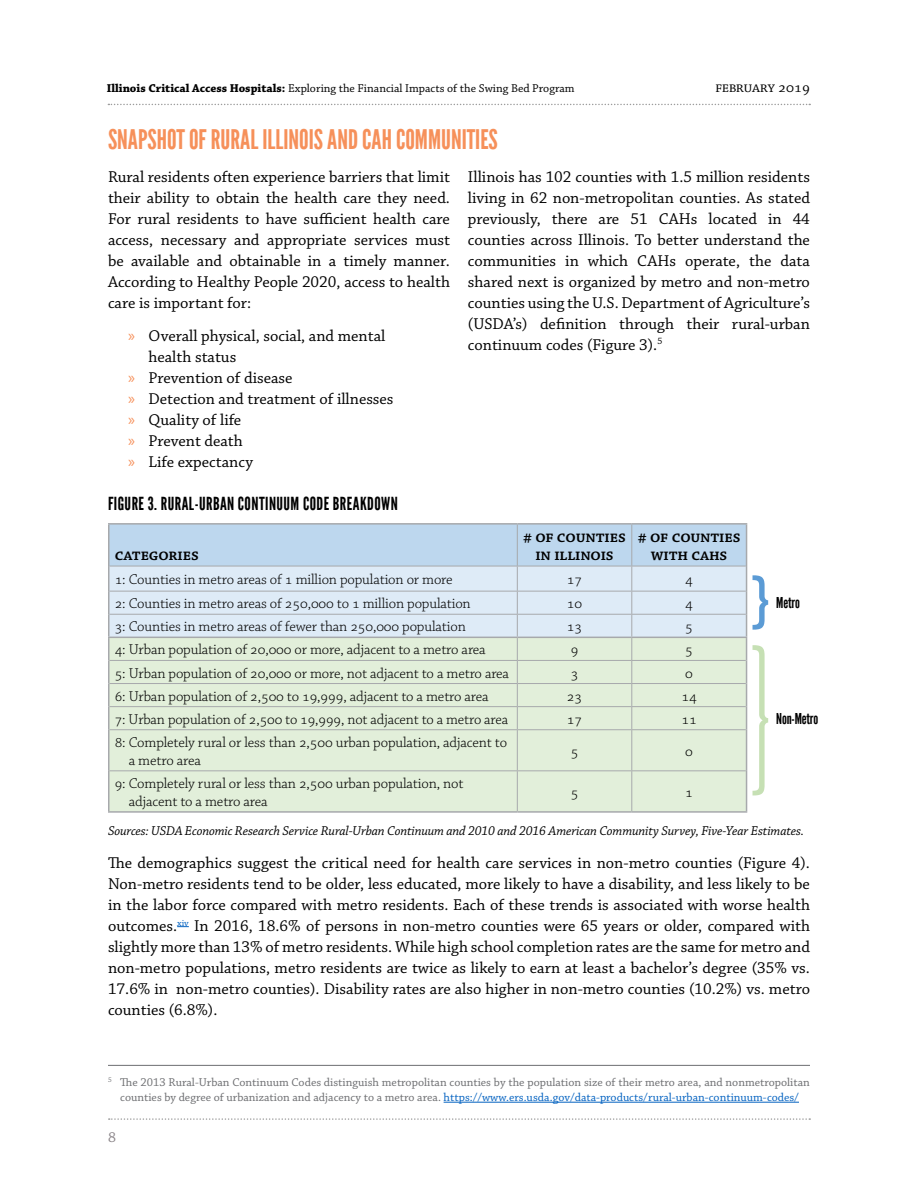
<style>
.page{position:relative;width:918px;height:1188px;background:#fff}
.page>*{position:absolute;margin:0;border:0;box-sizing:border-box;transform-origin:0 0}
.t1{font:27px "League Gothic Extended";color:#f6905a}
.t2{font:18px "League Gothic Extended";letter-spacing:.025em;color:#000}
.t3{font:16.5px/21px "Chaparral Pro";color:#000;text-align:justify}
.t4{font:600 16.5px/18px "Chaparral Pro";letter-spacing:-.01em;color:#000;text-align:center}
.t5{font:16.5px "Chaparral Pro Disp";color:#000}
.t6{font:300 15px/18px "Chaparral Pro";letter-spacing:-.01em;color:#000}
.t7{font:15px "League Gothic Extended";letter-spacing:-.01em;color:#000}
.t8{font:15px "Chaparral Pro";color:#898387}
.t9{font:italic 13.5px "Chaparral Pro";letter-spacing:-.01em;color:#000}
.t10{font:12px/15px "Chaparral Pro";color:#6d6e71;text-align:center}
.t11{font:12px "Chaparral Pro";color:#000}
.s1{font-weight:700}
.s2{font-family:"Myriad Pro";color:#f6905a}
.s3{color:#0563c1}
</style>
<div class="page">
<svg style="left:109px;top:1118px;width:701px;height:2px"></svg>
<svg style="left:108px;top:104px;width:702px;height:1px"></svg>
<hr style="left:108px;top:1065px;width:702px;height:1px;background:#6d6e71">
<hr style="left:444px;top:1102px;width:355px;height:1px;background:#0563c1">
<svg style="left:177px;top:926px;width:12px;height:1px"></svg>
<div style="left:110px;top:730px;width:636px;height:81px;background:#e2efda"></div>
<hr style="left:108px;top:523px;width:409px;height:2px;background:#a7a9ac">
<hr style="left:108px;top:525px;width:2px;height:41px;background:#a7a9ac">
<hr style="left:517px;top:523px;width:115px;height:2px;background:#a7a9ac">
<hr style="left:632px;top:523px;width:115px;height:2px;background:#a7a9ac">
<hr style="left:108px;top:566px;width:2px;height:25px;background:#a7a9ac">
<hr style="left:108px;top:591px;width:2px;height:23px;background:#a7a9ac">
<hr style="left:108px;top:614px;width:2px;height:23px;background:#a7a9ac">
<hr style="left:108px;top:638px;width:2px;height:22px;background:#a7a9ac">
<hr style="left:108px;top:660px;width:2px;height:24px;background:#a7a9ac">
<hr style="left:108px;top:684px;width:2px;height:23px;background:#a7a9ac">
<hr style="left:108px;top:707px;width:2px;height:23px;background:#a7a9ac">
<hr style="left:108px;top:730px;width:2px;height:41px;background:#a7a9ac">
<hr style="left:746px;top:730px;width:1px;height:41px;background:#a7a9ac">
<hr style="left:108px;top:771px;width:2px;height:40px;background:#a7a9ac">
<hr style="left:746px;top:771px;width:1px;height:40px;background:#a7a9ac">
<hr style="left:108px;top:811px;width:409px;height:2px;background:#a7a9ac">
<hr style="left:517px;top:811px;width:115px;height:2px;background:#a7a9ac">
<hr style="left:632px;top:811px;width:115px;height:2px;background:#a7a9ac">
<svg style="left:109px;top:524px;width:638px;height:206px;background:#d6e5e5"></svg>
<hr style="left:110px;top:729px;width:407px;height:1px;background:#a7a9ac">
<hr style="left:517px;top:729px;width:115px;height:1px;background:#a7a9ac">
<hr style="left:517px;top:730px;width:1px;height:40px;background:#a7a9ac">
<hr style="left:632px;top:729px;width:114px;height:1px;background:#a7a9ac">
<hr style="left:631px;top:730px;width:1px;height:40px;background:#a7a9ac">
<hr style="left:110px;top:770px;width:407px;height:1px;background:#a7a9ac">
<hr style="left:517px;top:770px;width:115px;height:1px;background:#a7a9ac">
<hr style="left:517px;top:771px;width:1px;height:40px;background:#a7a9ac">
<hr style="left:632px;top:770px;width:114px;height:1px;background:#a7a9ac">
<hr style="left:631px;top:771px;width:1px;height:40px;background:#a7a9ac">
<hr style="left:108px;top:637px;width:409px;height:1px;background:#a7a9ac">
<hr style="left:517px;top:637px;width:115px;height:1px;background:#a7a9ac">
<hr style="left:632px;top:637px;width:115px;height:1px;background:#a7a9ac">
<svg style="left:753px;top:575px;width:15px;height:55px"></svg>
<svg style="left:753px;top:645px;width:15px;height:151px"></svg>
<p class="t11" style="left:107px;top:81px;width:469px"><span class="s1">Illinois Critical Access Hospitals:</span> Exploring the Financial Impacts of the Swing Bed Program</p>
<p class="t5" style="left:715px;top:78px;width:96px">FEBRUARY 2019</p>
<h1 class="t1" style="left:108px;top:123px;width:391px">SNAPSHOT OF RURAL ILLINOIS AND CAH COMMUNITIES</h1>
<p class="t3" style="left:108px;top:167px;width:344px">Rural residents often experience barriers that limit their ability to obtain the health care they need.<br>For rural residents to have sufficient health care access, necessary and appropriate services must be available and obtainable in a timely manner.<br>According to Healthy People 2020, access to health care is important for:</p>
<p class="t3" style="left:128px;top:326px;width:259px"><span class="s2">»</span> Overall physical, social, and mental</p>
<p class="t3" style="left:148px;top:347px;width:89px">health status</p>
<p class="t3" style="left:128px;top:368px;width:166px"><span class="s2">»</span> Prevention of disease</p>
<p class="t3" style="left:128px;top:389px;width:267px"><span class="s2">»</span> Detection and treatment of illnesses</p>
<p class="t3" style="left:128px;top:410px;width:115px"><span class="s2">»</span> Quality of life</p>
<p class="t3" style="left:128px;top:431px;width:116px"><span class="s2">»</span> Prevent death</p>
<p class="t3" style="left:128px;top:452px;width:126px"><span class="s2">»</span> Life expectancy</p>
<p class="t2" style="left:108px;top:493px;width:291px">FIGURE 3. RURAL-URBAN CONTINUUM CODE BREAKDOWN</p>
<p class="t4" style="left:115px;top:546px;width:86px">Categories</p>
<p class="t3" style="left:468px;top:167px;width:344px">Illinois has 102 counties with 1.5 million residents living in 62 non-metropolitan counties. As stated previously, there are 51 CAHs located in 44 counties across Illinois. To better understand the communities in which CAHs operate, the data shared next is organized by metro and non-metro counties using the U.S. Department of Agriculture’s (USDA’s) definition through their rural-urban continuum codes (Figure 3).<sup>5</sup></p>
<p class="t4" style="left:523px;top:528px;width:104px"># of Counties in Illinois</p>
<p class="t4" style="left:638px;top:528px;width:104px"># of Counties with CAHs</p>
<p class="t6" style="left:115px;top:571px;width:339px">1: Counties in metro areas of 1 million population or more</p>
<p class="t6" style="left:567px;top:571px;width:17px">17</p>
<p class="t6" style="left:685px;top:571px;width:9px">4</p>
<p class="t6" style="left:115px;top:595px;width:358px">2: Counties in metro areas of 250,000 to 1 million population</p>
<p class="t6" style="left:567px;top:595px;width:17px">10</p>
<p class="t6" style="left:685px;top:595px;width:9px">4</p>
<p class="t7" style="left:776px;top:594px;width:25px">Metro</p>
<p class="t6" style="left:115px;top:618px;width:353px">3: Counties in metro areas of fewer than 250,000 population</p>
<p class="t6" style="left:567px;top:618px;width:17px">13</p>
<p class="t6" style="left:685px;top:618px;width:9px">5</p>
<p class="t6" style="left:115px;top:641px;width:373px">4: Urban population of 20,000 or more, adjacent to a metro area</p>
<p class="t6" style="left:571px;top:641px;width:9px">9</p>
<p class="t6" style="left:685px;top:641px;width:9px">5</p>
<p class="t6" style="left:115px;top:664px;width:396px">5: Urban population of 20,000 or more, not adjacent to a metro area</p>
<p class="t6" style="left:571px;top:664px;width:9px">3</p>
<p class="t6" style="left:685px;top:664px;width:9px">0</p>
<p class="t6" style="left:115px;top:688px;width:376px">6: Urban population of 2,500 to 19,999, adjacent to a metro area</p>
<p class="t6" style="left:567px;top:688px;width:17px">23</p>
<p class="t6" style="left:681px;top:688px;width:17px">14</p>
<p class="t6" style="left:115px;top:711px;width:395px">7: Urban population of 2,500 to 19,999, not adjacent to a metro area</p>
<p class="t6" style="left:567px;top:711px;width:17px">17</p>
<p class="t6" style="left:682px;top:711px;width:17px">11</p>
<p class="t7" style="left:776px;top:709px;width:43px">Non-Metro</p>
<p class="t6" style="left:129px;top:734px;width:380px;text-indent:-14px">8: Completely rural or less than 2,500 urban population, adjacent to a metro area</p>
<p class="t6" style="left:571px;top:743px;width:9px">5</p>
<p class="t6" style="left:685px;top:743px;width:9px">0</p>
<p class="t6" style="left:129px;top:775px;width:336px;text-indent:-14px">9: Completely rural or less than 2,500 urban population, not adjacent to a metro area</p>
<p class="t6" style="left:571px;top:784px;width:9px">5</p>
<p class="t6" style="left:685px;top:784px;width:9px">1</p>
<p class="t9" style="left:108px;top:823px;width:698px">Sources: USDA Economic Research Service Rural-Urban Continuum and 2010 and 2016 American Community Survey, Five-Year Estimates.</p>
<p class="t3" style="left:108px;top:853px;width:704px">The demographics suggest the critical need for health care services in non-metro counties (Figure 4).<br>Non-metro residents tend to be older, less educated, more likely to have a disability, and less likely to be in the labor force compared with metro residents. Each of these trends is associated with worse health outcomes.<sup>xiv</sup> In 2016, 18.6% of persons in non-metro counties were 65 years or older, compared with slightly more than 13% of metro residents. While high school completion rates are the same for metro and non-metro populations, metro residents are twice as likely to earn at least a bachelor’s degree (35% vs.<br>17.6% in non-metro counties). Disability rates are also higher in non-metro counties (10.2%) vs. metro counties (6.8%).</p>
<p class="t10" style="left:108px;top:1075px;width:703px"><sup>5</sup> The 2013 Rural-Urban Continuum Codes distinguish metropolitan counties by the population size of their metro area, and nonmetropolitan counties by degree of urbanization and adjacency to a metro area. <span class="s3">https://www.ers.usda.gov/data-products/rural-urban-continuum-codes/</span></p>
<p class="t8" style="left:108px;top:1129px;width:9px">8</p>
</div>
